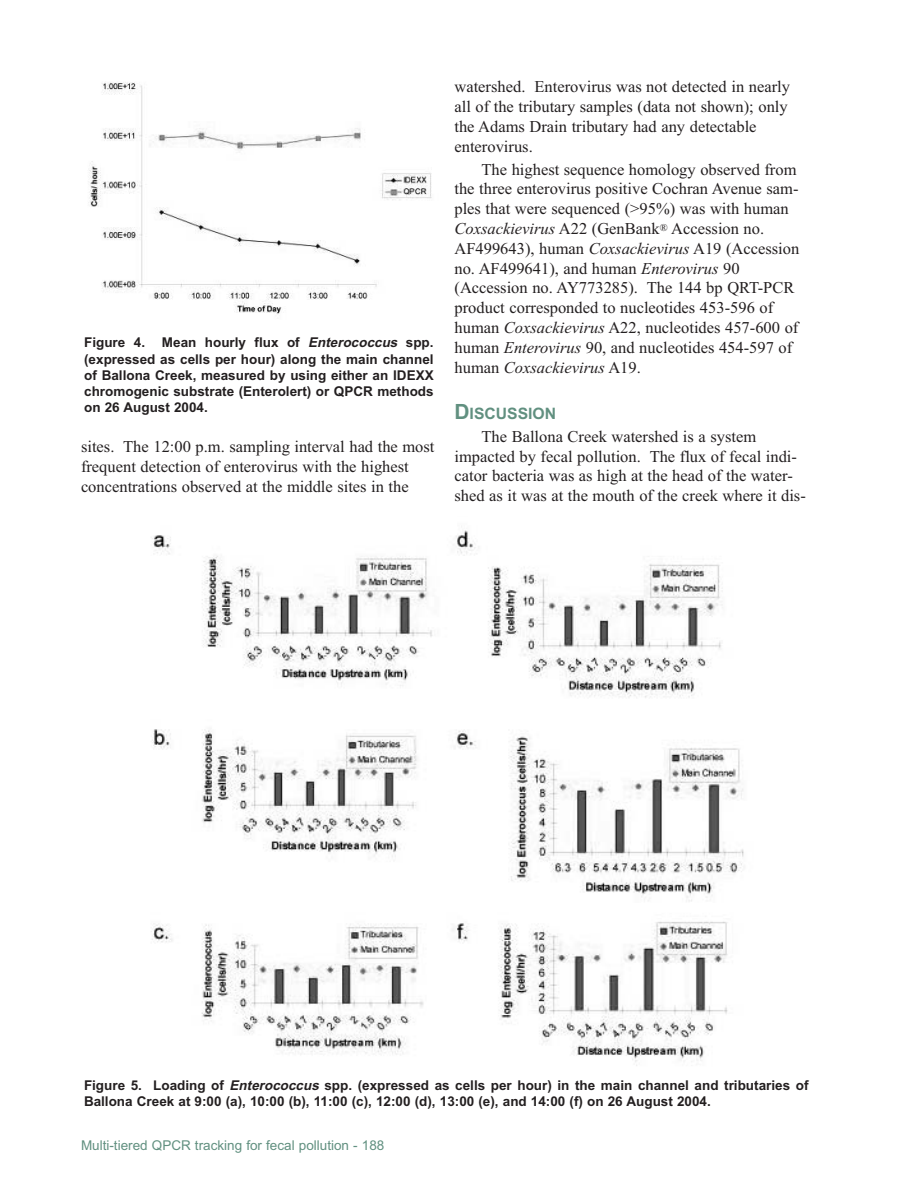
<style>
.page{position:relative;width:918px;height:1188px;background:#fff}
.page>*{position:absolute;margin:0;border:0;box-sizing:border-box;transform-origin:0 0}
.t1{font:16.5px/19.8px "Times New Roman";color:#231f20}
.t2{font:700 15.75px "Arial";color:#619080}
.t3{font:700 13.5px/16.2px "Arial";color:#231f20;text-align:justify}
.t4{font:13.5px "Arial";color:#619080}
.s1{font-style:italic}
.s2{font-size:21px}
</style>
<div class="page">
<img style="left:88px;top:82px;width:344px;height:233px">
<img style="left:151px;top:530px;width:593px;height:536px">
<p class="t3" style="left:84px;top:336px;width:351px;text-indent:78px">Mean hourly flux of <span class="s1">Enterococcus</span> spp. (expressed as cells per hour) along the main channel of Ballona Creek, measured by using either an IDEXX chromogenic substrate (Enterolert) or QPCR methods on 26 August 2004.</p>
<p class="t3" style="left:84px;top:336px;width:62px">Figure 4.</p>
<p class="t1" style="left:81px;top:438px;width:355px">sites. The 12:00 p.m. sampling interval had the most frequent detection of enterovirus with the highest concentrations observed at the middle sites in the</p>
<p class="t1" style="left:454px;top:79px;width:337px">watershed. Enterovirus was not detected in nearly all of the tributary samples (data not shown); only the Adams Drain tributary had any detectable enterovirus.</p>
<p class="t1" style="left:454px;top:161px;width:346px;text-indent:27px">The highest sequence homology observed from the three enterovirus positive Cochran Avenue sam&shy;ples that were sequenced (&gt;95%) was with human <span class="s1">Coxsackievirus</span> A22 (GenBank<sup>®</sup> Accession no.<br>AF499643), human <span class="s1">Coxsackievirus</span> A19 (Accession no. AF499641), and human <span class="s1">Enterovirus</span> 90 (Accession no. AY773285). The 144 bp QRT-PCR product corresponded to nucleotides 453-596 of human <span class="s1">Coxsackievirus</span> A22, nucleotides 457-600 of human <span class="s1">Enterovirus</span> 90, and nucleotides 454-597 of human <span class="s1">Coxsackievirus</span> A19.</p>
<p class="t2" style="left:454px;top:407px;width:103px"><span class="s2">D</span>ISCUSSION</p>
<p class="t1" style="left:455px;top:428px;width:353px;text-indent:27px">The Ballona Creek watershed is a system impacted by fecal pollution. The flux of fecal indi&shy;cator bacteria was as high at the head of the water&shy;shed as it was at the mouth of the creek where it dis-</p>
<p class="t3" style="left:84px;top:1078px;width:726px">Figure 5. Loading of <span class="s1">Enterococcus</span> spp. (expressed as cells per hour) in the main channel and tributaries of<br>Ballona Creek at 9:00 (a), 10:00 (b), 11:00 (c), 12:00 (d), 13:00 (e), and 14:00 (f) on 26 August 2004.</p>
<p class="t4" style="left:81px;top:1141px;width:305px">Multi-tiered QPCR tracking for fecal pollution - 188</p>
</div>
